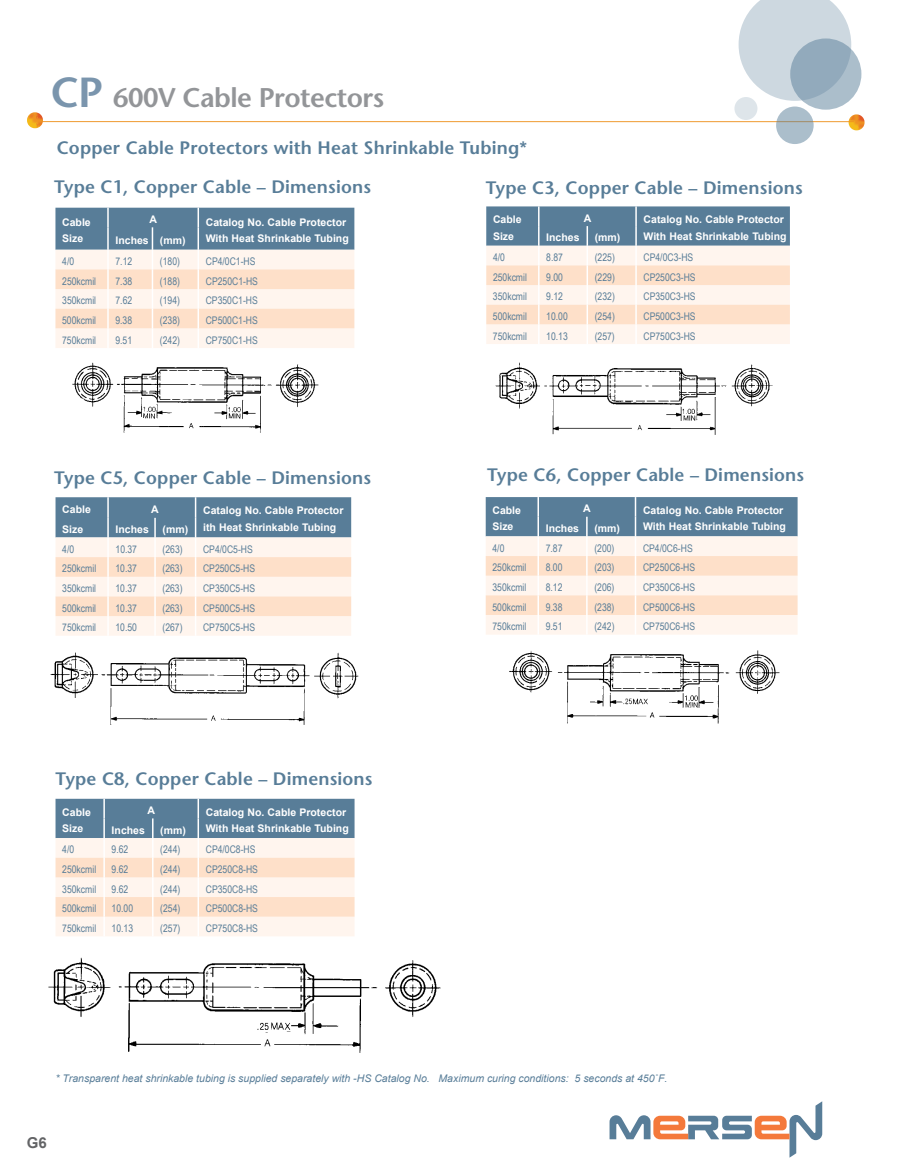
<style>
.page{position:relative;width:905px;height:1175px;background:#fff}
.page>*{position:absolute;margin:0;border:0;box-sizing:border-box;transform-origin:0 0}
.t1{font:600 27px "Stone Sans Std";letter-spacing:-.02em;color:#939598}
.t2{font:600 18px "Stone Sans Std";letter-spacing:.01em;color:#587d98}
.t3{font:700 15px "Arial";color:#636466}
.t4{font:10.5px "Arial Narrow";color:#587d98}
.t5{font:700 10.5px/16.5px "Arial";color:#fff}
.t6{font:italic 10.5px "Arial";color:#587d98}
.s1{font-size:42px;color:#7a95ad}
</style>
<div class="page">
<svg style="left:848px;top:114px;width:16px;height:16px"></svg>
<hr style="left:35px;top:121px;width:818px;height:1px;background:#ee9321">
<svg style="left:27px;top:112px;width:16px;height:16px"></svg>
<svg style="left:738px;top:0;width:113px;height:101px"></svg>
<svg style="left:790px;top:38px;width:71px;height:72px;background:#9bb1c1"></svg>
<svg style="left:776px;top:106px;width:37px;height:38px"></svg>
<div style="left:734px;top:97px;width:23px;height:23px;background:#dee5ea;border-radius:50%"></div>
<svg style="left:609px;top:1101px;width:213px;height:56px"></svg>
<img style="left:72px;top:362px;width:247px;height:71px">
<img style="left:50px;top:652px;width:309px;height:73px">
<img style="left:509px;top:650px;width:271px;height:74px">
<img style="left:48px;top:957px;width:393px;height:96px">
<img style="left:495px;top:362px;width:278px;height:73px">
<svg style="left:55px;top:208px;width:299px;height:140px;background:#cdccca"></svg>
<hr style="left:197px;top:328px;width:2px;height:20px;background:#fff">
<svg style="left:56px;top:497px;width:295px;height:138px;background:#ceccca"></svg>
<svg style="left:56px;top:798px;width:298px;height:138px;background:#cfcdcc"></svg>
<hr style="left:197px;top:916px;width:2px;height:20px;background:#fff">
<svg style="left:486px;top:206px;width:303px;height:138px;background:#cfcdcb"></svg>
<svg style="left:485px;top:497px;width:312px;height:137px;background:#cfcdcb"></svg>
<h1 class="t1" style="left:51px;top:82px;width:335px"><span class="s1">CP</span> 600V Cable Protectors</h1>
<h2 class="t2" style="left:57px;top:137px;width:472px">Copper Cable Protectors with Heat Shrinkable Tubing*</h2>
<h2 class="t2" style="left:54px;top:176px;width:318px">Type C1, Copper Cable – Dimensions</h2>
<p class="t5" style="left:62px;top:214px;width:30px">Cable<br>Size</p>
<p class="t5" style="left:149px;top:211px;width:9px">A</p>
<p class="t5" style="left:206px;top:214px;width:142px">Catalog No. Cable Protector</p>
<p class="t5" style="left:115px;top:232px;width:72px">Inches (mm)</p>
<p class="t5" style="left:206px;top:231px;width:144px">With Heat Shrinkable Tubing</p>
<p class="t4" style="left:62px;top:253px;width:13px">4/0</p>
<p class="t4" style="left:115px;top:253px;width:18px">7.12</p>
<p class="t4" style="left:160px;top:253px;width:22px">(180)</p>
<p class="t4" style="left:206px;top:253px;width:51px">CP4/0C1-HS</p>
<p class="t4" style="left:62px;top:273px;width:35px">250kcmil</p>
<p class="t4" style="left:115px;top:273px;width:18px">7.38</p>
<p class="t4" style="left:160px;top:273px;width:22px">(188)</p>
<p class="t4" style="left:206px;top:273px;width:54px">CP250C1-HS</p>
<p class="t4" style="left:62px;top:293px;width:35px">350kcmil</p>
<p class="t4" style="left:115px;top:293px;width:18px">7.62</p>
<p class="t4" style="left:160px;top:293px;width:22px">(194)</p>
<p class="t4" style="left:206px;top:293px;width:54px">CP350C1-HS</p>
<p class="t4" style="left:62px;top:312px;width:35px">500kcmil</p>
<p class="t4" style="left:115px;top:312px;width:18px">9.38</p>
<p class="t4" style="left:160px;top:312px;width:22px">(238)</p>
<p class="t4" style="left:206px;top:312px;width:54px">CP500C1-HS</p>
<p class="t4" style="left:62px;top:332px;width:35px">750kcmil</p>
<p class="t4" style="left:115px;top:332px;width:18px">9.51</p>
<p class="t4" style="left:160px;top:332px;width:22px">(242)</p>
<p class="t4" style="left:206px;top:332px;width:54px">CP750C1-HS</p>
<h2 class="t2" style="left:54px;top:467px;width:318px">Type C5, Copper Cable – Dimensions</h2>
<p class="t5" style="left:62px;top:501px;width:30px">Cable</p>
<p class="t5" style="left:151px;top:501px;width:9px">A</p>
<p class="t5" style="left:203px;top:503px;width:142px">Catalog No. Cable Protector</p>
<p class="t5" style="left:62px;top:521px;width:23px">Size</p>
<p class="t5" style="left:115px;top:521px;width:35px">Inches</p>
<p class="t5" style="left:162px;top:519px;width:175px">(mm) ith Heat Shrinkable Tubing</p>
<p class="t4" style="left:62px;top:541px;width:13px">4/0</p>
<p class="t4" style="left:115px;top:541px;width:23px">10.37</p>
<p class="t4" style="left:162px;top:541px;width:22px">(263)</p>
<p class="t4" style="left:203px;top:541px;width:51px">CP4/0C5-HS</p>
<p class="t4" style="left:62px;top:561px;width:35px">250kcmil</p>
<p class="t4" style="left:115px;top:561px;width:23px">10.37</p>
<p class="t4" style="left:162px;top:561px;width:22px">(263)</p>
<p class="t4" style="left:203px;top:561px;width:54px">CP250C5-HS</p>
<p class="t4" style="left:62px;top:580px;width:35px">350kcmil</p>
<p class="t4" style="left:115px;top:580px;width:23px">10.37</p>
<p class="t4" style="left:162px;top:580px;width:22px">(263)</p>
<p class="t4" style="left:203px;top:580px;width:54px">CP350C5-HS</p>
<p class="t4" style="left:62px;top:600px;width:35px">500kcmil</p>
<p class="t4" style="left:115px;top:600px;width:23px">10.37</p>
<p class="t4" style="left:162px;top:600px;width:22px">(263)</p>
<p class="t4" style="left:203px;top:600px;width:54px">CP500C5-HS</p>
<p class="t4" style="left:62px;top:620px;width:35px">750kcmil</p>
<p class="t4" style="left:115px;top:620px;width:23px">10.50</p>
<p class="t4" style="left:162px;top:620px;width:22px">(267)</p>
<p class="t4" style="left:203px;top:620px;width:54px">CP750C5-HS</p>
<h2 class="t2" style="left:56px;top:768px;width:318px">Type C8, Copper Cable – Dimensions</h2>
<p class="t5" style="left:62px;top:804px;width:30px">Cable<br>Size</p>
<p class="t5" style="left:148px;top:802px;width:9px">A</p>
<p class="t5" style="left:206px;top:804px;width:142px">Catalog No. Cable Protector</p>
<p class="t5" style="left:112px;top:822px;width:35px">Inches</p>
<p class="t5" style="left:160px;top:820px;width:190px">(mm) With Heat Shrinkable Tubing</p>
<p class="t4" style="left:62px;top:841px;width:13px">4/0</p>
<p class="t4" style="left:112px;top:841px;width:18px">9.62</p>
<p class="t4" style="left:160px;top:841px;width:22px">(244)</p>
<p class="t4" style="left:206px;top:841px;width:51px">CP4/0C8-HS</p>
<p class="t4" style="left:62px;top:861px;width:35px">250kcmil</p>
<p class="t4" style="left:112px;top:861px;width:18px">9.62</p>
<p class="t4" style="left:160px;top:861px;width:22px">(244)</p>
<p class="t4" style="left:206px;top:861px;width:54px">CP250C8-HS</p>
<p class="t4" style="left:62px;top:881px;width:35px">350kcmil</p>
<p class="t4" style="left:112px;top:881px;width:18px">9.62</p>
<p class="t4" style="left:160px;top:881px;width:22px">(244)</p>
<p class="t4" style="left:206px;top:881px;width:54px">CP350C8-HS</p>
<p class="t4" style="left:62px;top:900px;width:35px">500kcmil</p>
<p class="t4" style="left:112px;top:900px;width:23px">10.00</p>
<p class="t4" style="left:160px;top:900px;width:22px">(254)</p>
<p class="t4" style="left:206px;top:900px;width:54px">CP500C8-HS</p>
<p class="t4" style="left:62px;top:920px;width:35px">750kcmil</p>
<p class="t4" style="left:112px;top:920px;width:23px">10.13</p>
<p class="t4" style="left:160px;top:920px;width:22px">(257)</p>
<p class="t4" style="left:206px;top:920px;width:54px">CP750C8-HS</p>
<h2 class="t2" style="left:485px;top:177px;width:318px">Type C3, Copper Cable – Dimensions</h2>
<p class="t5" style="left:493px;top:211px;width:30px">Cable<br>Size</p>
<p class="t5" style="left:584px;top:210px;width:9px">A</p>
<p class="t5" style="left:643px;top:211px;width:142px">Catalog No. Cable Protector</p>
<p class="t5" style="left:546px;top:230px;width:35px">Inches</p>
<p class="t5" style="left:594px;top:228px;width:193px">(mm) With Heat Shrinkable Tubing</p>
<p class="t4" style="left:493px;top:249px;width:13px">4/0</p>
<p class="t4" style="left:546px;top:249px;width:18px">8.87</p>
<p class="t4" style="left:594px;top:249px;width:22px">(225)</p>
<p class="t4" style="left:643px;top:249px;width:51px">CP4/0C3-HS</p>
<p class="t4" style="left:493px;top:269px;width:35px">250kcmil</p>
<p class="t4" style="left:546px;top:269px;width:18px">9.00</p>
<p class="t4" style="left:594px;top:269px;width:22px">(229)</p>
<p class="t4" style="left:643px;top:269px;width:54px">CP250C3-HS</p>
<p class="t4" style="left:493px;top:289px;width:35px">350kcmil</p>
<p class="t4" style="left:546px;top:289px;width:18px">9.12</p>
<p class="t4" style="left:594px;top:289px;width:22px">(232)</p>
<p class="t4" style="left:643px;top:289px;width:54px">CP350C3-HS</p>
<p class="t4" style="left:493px;top:308px;width:35px">500kcmil</p>
<p class="t4" style="left:546px;top:308px;width:23px">10.00</p>
<p class="t4" style="left:594px;top:308px;width:22px">(254)</p>
<p class="t4" style="left:643px;top:308px;width:54px">CP500C3-HS</p>
<p class="t4" style="left:493px;top:328px;width:35px">750kcmil</p>
<p class="t4" style="left:546px;top:328px;width:23px">10.13</p>
<p class="t4" style="left:594px;top:328px;width:22px">(257)</p>
<p class="t4" style="left:643px;top:328px;width:54px">CP750C3-HS</p>
<h2 class="t2" style="left:487px;top:464px;width:318px">Type C6, Copper Cable – Dimensions</h2>
<p class="t5" style="left:492px;top:502px;width:30px">Cable<br>Size</p>
<p class="t5" style="left:583px;top:500px;width:9px">A</p>
<p class="t5" style="left:643px;top:502px;width:142px">Catalog No. Cable Protector</p>
<p class="t5" style="left:545px;top:520px;width:35px">Inches</p>
<p class="t5" style="left:594px;top:519px;width:193px">(mm) With Heat Shrinkable Tubing</p>
<p class="t4" style="left:492px;top:540px;width:13px">4/0</p>
<p class="t4" style="left:545px;top:540px;width:18px">7.87</p>
<p class="t4" style="left:594px;top:540px;width:22px">(200)</p>
<p class="t4" style="left:643px;top:540px;width:51px">CP4/0C6-HS</p>
<p class="t4" style="left:492px;top:560px;width:35px">250kcmil</p>
<p class="t4" style="left:545px;top:560px;width:18px">8.00</p>
<p class="t4" style="left:594px;top:560px;width:22px">(203)</p>
<p class="t4" style="left:643px;top:560px;width:54px">CP250C6-HS</p>
<p class="t4" style="left:492px;top:579px;width:35px">350kcmil</p>
<p class="t4" style="left:545px;top:579px;width:18px">8.12</p>
<p class="t4" style="left:594px;top:579px;width:22px">(206)</p>
<p class="t4" style="left:643px;top:579px;width:54px">CP350C6-HS</p>
<p class="t4" style="left:492px;top:599px;width:35px">500kcmil</p>
<p class="t4" style="left:545px;top:599px;width:18px">9.38</p>
<p class="t4" style="left:594px;top:599px;width:22px">(238)</p>
<p class="t4" style="left:643px;top:599px;width:54px">CP500C6-HS</p>
<p class="t4" style="left:492px;top:618px;width:35px">750kcmil</p>
<p class="t4" style="left:545px;top:618px;width:18px">9.51</p>
<p class="t4" style="left:594px;top:618px;width:22px">(242)</p>
<p class="t4" style="left:643px;top:618px;width:54px">CP750C6-HS</p>
<p class="t6" style="left:56px;top:1071px;width:613px">* Transparent heat shrinkable tubing is supplied separately with -HS Catalog No. Maximum curing conditions: 5 seconds at 450˚F.</p>
<h3 class="t3" style="left:27px;top:1132px;width:22px">G6</h3>
</div>
